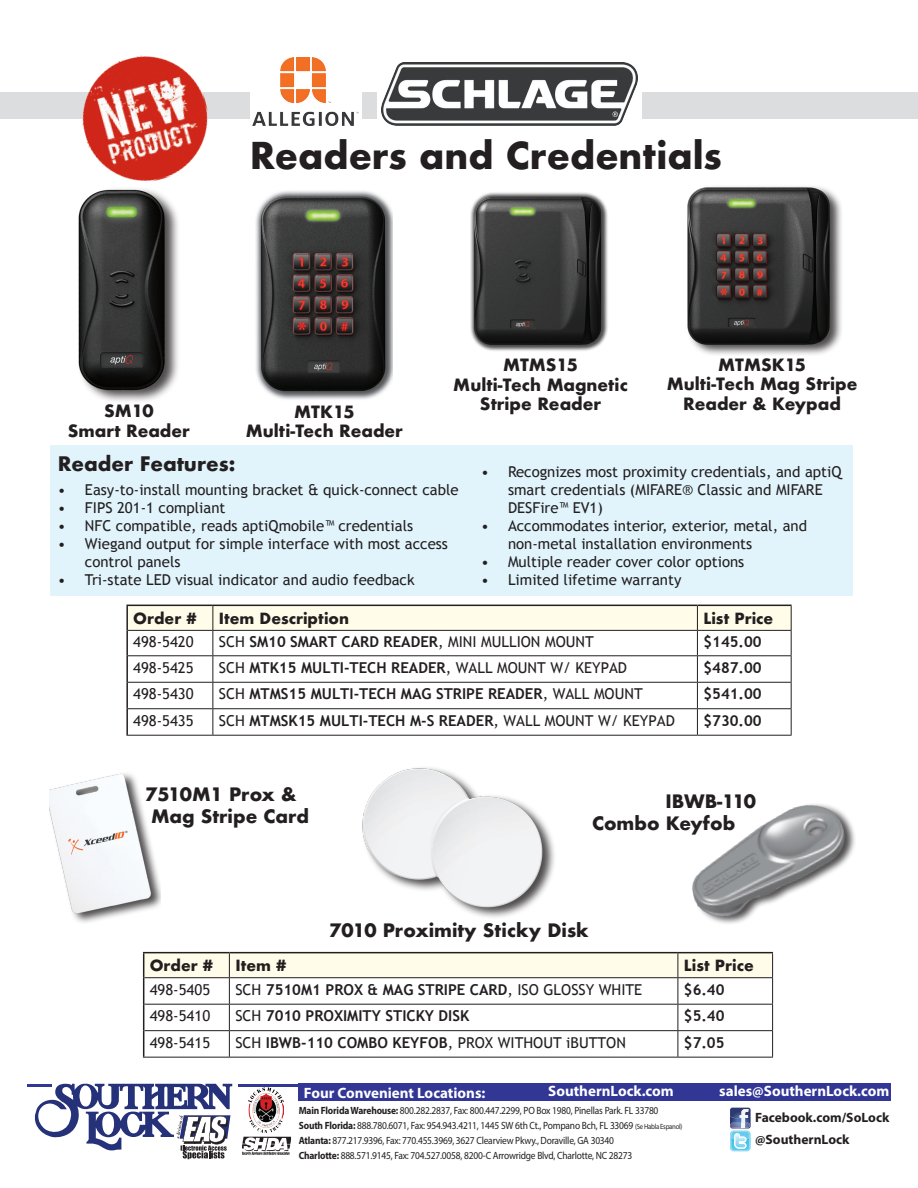
<style>
.page{position:relative;width:918px;height:1188px;background:#fff}
.page>*{position:absolute;margin:0;border:0;box-sizing:border-box;transform-origin:0 0}
.t1{font:700 36px "Futura";color:#231f20}
.t2{font:700 19.5px "Futura";color:#231f20}
.t3{font:700 18px "Futura";color:#231f20}
.t4{font:700 16.5px/19.8px "Futura";color:#231f20;text-align:center}
.t5{font:15px/18px "Trebuchet MS";color:#231f20}
.t6{font:700 15px "Trebuchet MS";color:#231f20}
.t7{font:700 15px "Myriad Pro";color:#fff}
.t8{font:700 15px "Futura";color:#231f20}
.t9{font:700 13.5px "Myriad Pro";color:#231f20}
.t10{font:10.5px "Myriad Pro";letter-spacing:-.02em;color:#231f20;scale:.9 1}
.s1{font-weight:700}
.s2{font-weight:400}
.s3{font-size:7.5px}
</style>
<div class="page">
<div style="left:50px;top:446px;width:802px;height:150px;background:#e1f4fc"></div>
<hr style="left:143px;top:1057px;width:86px;height:1px;background:#231f20">
<hr style="left:229px;top:1057px;width:449px;height:1px;background:#231f20">
<hr style="left:678px;top:1057px;width:95px;height:1px;background:#231f20">
<hr style="left:143px;top:952px;width:86px;height:1px;background:#231f20">
<hr style="left:229px;top:952px;width:449px;height:1px;background:#231f20">
<hr style="left:678px;top:952px;width:95px;height:1px;background:#231f20">
<svg style="left:143px;top:953px;width:630px;height:104px"></svg>
<img style="left:256px;top:191px;width:137px;height:209px">
<img style="left:470px;top:192px;width:138px;height:159px">
<img style="left:687px;top:186px;width:155px;height:169px">
<div style="left:0;top:92px;width:918px;height:26px;background:#dcdddf"></div>
<img style="left:75px;top:55px;width:140px;height:127px">
<div style="left:377px;top:63px;width:264px;height:65px;background:#fff"></div>
<img style="left:381px;top:63px;width:257px;height:63px">
<hr style="left:126px;top:735px;width:87px;height:1px;background:#231f20">
<hr style="left:213px;top:735px;width:484px;height:1px;background:#231f20">
<hr style="left:697px;top:735px;width:95px;height:1px;background:#231f20">
<hr style="left:126px;top:605px;width:87px;height:1px;background:#231f20">
<hr style="left:126px;top:606px;width:2px;height:24px;background:#231f20">
<svg style="left:127px;top:605px;width:665px;height:130px"></svg>
<hr style="left:128px;top:630px;width:85px;height:1px;background:#231f20">
<hr style="left:213px;top:630px;width:484px;height:1px;background:#231f20">
<hr style="left:697px;top:630px;width:95px;height:1px;background:#231f20">
<hr style="left:126px;top:630px;width:2px;height:26px;background:#231f20">
<hr style="left:126px;top:656px;width:2px;height:26px;background:#231f20">
<hr style="left:126px;top:682px;width:2px;height:27px;background:#231f20">
<hr style="left:126px;top:709px;width:2px;height:26px;background:#231f20">
<img style="left:78px;top:189px;width:100px;height:212px">
<img style="left:362px;top:767px;width:193px;height:151px">
<img style="left:50px;top:773px;width:111px;height:150px">
<img style="left:692px;top:804px;width:163px;height:120px">
<div style="left:250px;top:53px;width:112px;height:75px;background:#fff"></div>
<img style="left:252px;top:57px;width:107px;height:68px">
<div style="left:299px;top:1084px;width:592px;height:17px;background:#323695"></div>
<hr style="left:238px;top:1084px;width:62px;height:3px;background:#323695">
<hr style="left:27px;top:1084px;width:25px;height:3px;background:#323695">
<svg style="left:243px;top:1136px;width:49px;height:2px"></svg>
<img style="left:242px;top:1137px;width:49px;height:19px">
<svg style="left:35px;top:1084px;width:197px;height:75px"></svg>
<img style="left:249px;top:1088px;width:35px;height:45px">
<svg style="left:730px;top:1108px;width:21px;height:43px"></svg>
<p class="t1" style="left:250px;top:130px;width:474px">Readers and Credentials</p>
<p class="t4" style="left:104px;top:401px;width:51px">SM10</p>
<p class="t4" style="left:68px;top:421px;width:124px">Smart Reader</p>
<p class="t4" style="left:294px;top:401px;width:62px">MTK15</p>
<p class="t4" style="left:246px;top:421px;width:159px">Multi-Tech Reader</p>
<p class="t4" style="left:503px;top:355px;width:77px">MTMS15</p>
<p class="t4" style="left:453px;top:374px;width:176px">Multi-Tech Magnetic<br>Stripe Reader</p>
<p class="t4" style="left:718px;top:354px;width:90px">MTMSK15</p>
<p class="t4" style="left:667px;top:374px;width:192px">Multi-Tech Mag Stripe<br>Reader &amp; Keypad</p>
<p class="t2" style="left:58px;top:449px;width:179px">Reader Features:</p>
<p class="t5" style="left:58px;top:481px;width:402px">• Easy-to-install mounting bracket &amp; quick-connect cable</p>
<p class="t5" style="left:58px;top:499px;width:169px">• FIPS 201-1 compliant</p>
<p class="t5" style="left:58px;top:517px;width:357px">• NFC compatible, reads aptiQmobile™ credentials</p>
<p class="t5" style="left:85px;top:535px;width:365px;text-indent:-27px">• Wiegand output for simple interface with most access control panels</p>
<p class="t5" style="left:58px;top:571px;width:358px">• Tri-state LED visual indicator and audio feedback</p>
<p class="t8" style="left:133px;top:607px;width:65px">Order #</p>
<p class="t8" style="left:219px;top:607px;width:132px">Item Description</p>
<p class="t8" style="left:703px;top:607px;width:71px">List Price</p>
<p class="t5" style="left:133px;top:633px;width:62px">498-5420</p>
<p class="t5" style="left:219px;top:633px;width:376px">SCH <span class="s1">SM10 SMART CARD READER</span>, MINI MULLION MOUNT</p>
<p class="t6" style="left:703px;top:633px;width:60px">$145.00</p>
<p class="t5" style="left:133px;top:659px;width:62px">498-5425</p>
<p class="t5" style="left:219px;top:659px;width:410px">SCH <span class="s1">MTK15 MULTI-TECH READER</span>, WALL MOUNT W/ KEYPAD</p>
<p class="t6" style="left:703px;top:658px;width:60px">$487.00</p>
<p class="t5" style="left:133px;top:685px;width:62px">498-5430</p>
<p class="t6" style="left:219px;top:685px;width:425px"><span class="s2">SCH</span> MTMS15 MULTI-TECH MAG STRIPE READER<span class="s2">, WALL MOUNT</span></p>
<p class="t6" style="left:703px;top:685px;width:60px">$541.00</p>
<p class="t5" style="left:133px;top:712px;width:62px">498-5435</p>
<p class="t6" style="left:219px;top:711px;width:458px"><span class="s2">SCH</span> MTMSK15 MULTI-TECH M-S READER<span class="s2">, WALL MOUNT W/ KEYPAD</span></p>
<p class="t6" style="left:703px;top:711px;width:60px">$730.00</p>
<p class="t5" style="left:508px;top:463px;width:335px;text-indent:-27px">• Recognizes most proximity credentials, and aptiQ smart credentials (MIFARE® Classic and MIFARE<br>DESFire™ EV1)</p>
<p class="t5" style="left:508px;top:517px;width:301px;text-indent:-27px">• Accommodates interior, exterior, metal, and non-metal installation environments</p>
<p class="t5" style="left:481px;top:553px;width:265px">• Multiple reader cover color options</p>
<p class="t5" style="left:481px;top:571px;width:202px">• Limited lifetime warranty</p>
<p class="t3" style="left:145px;top:781px;width:153px">7510M1 Prox &amp;</p>
<p class="t3" style="left:151px;top:803px;width:159px">Mag Stripe Card</p>
<p class="t3" style="left:665px;top:788px;width:92px">IBWB-110</p>
<p class="t3" style="left:592px;top:810px;width:145px">Combo Keyfob</p>
<p class="t3" style="left:329px;top:917px;width:261px">7010 Proximity Sticky Disk</p>
<p class="t8" style="left:150px;top:955px;width:65px">Order #</p>
<p class="t8" style="left:235px;top:955px;width:52px">Item #</p>
<p class="t8" style="left:684px;top:955px;width:71px">List Price</p>
<p class="t5" style="left:150px;top:981px;width:62px">498-5405</p>
<p class="t6" style="left:235px;top:980px;width:408px"><span class="s2">SCH</span> 7510M1 PROX &amp; MAG STRIPE CARD<span class="s2">, ISO GLOSSY WHITE</span></p>
<p class="t6" style="left:684px;top:980px;width:42px">$6.40</p>
<p class="t5" style="left:150px;top:1007px;width:62px">498-5410</p>
<p class="t6" style="left:235px;top:1007px;width:236px"><span class="s2">SCH</span> 7010 PROXIMITY STICKY DISK</p>
<p class="t6" style="left:684px;top:1007px;width:42px">$5.40</p>
<p class="t5" style="left:150px;top:1034px;width:62px">498-5415</p>
<p class="t5" style="left:235px;top:1034px;width:392px">SCH <span class="s1">IBWB-110 COMBO KEYFOB</span>, PROX WITHOUT iBUTTON</p>
<p class="t6" style="left:684px;top:1033px;width:42px">$7.05</p>
<p class="t7" style="left:304px;top:1083px;width:183px">Four Convenient Locations:</p>
<p class="t7" style="left:548px;top:1081px;width:127px">SouthernLock.com</p>
<p class="t7" style="left:719px;top:1081px;width:172px">sales@SouthernLock.com</p>
<p class="t9" style="left:755px;top:1108px;width:136px">Facebook.com/SoLock</p>
<p class="t9" style="left:755px;top:1131px;width:96px">@SouthernLock</p>
<p class="t10" style="left:299px;top:1104px;width:401px"><span class="s1">Main Florida Warehouse:</span> 800.282.2837, Fax: 800.447.2299, PO Box 1980, Pinellas Park. FL 33780</p>
<p class="t10" style="left:299px;top:1119px;width:428px"><span class="s1">South Florida:</span> 888.780.6071, Fax: 954.943.4211, 1445 SW 6th Ct., Pompano Bch, FL 33069 <span class="s3">(Se Habla Espanol)</span></p>
<p class="t10" style="left:299px;top:1134px;width:352px"><span class="s1">Atlanta:</span> 877.217.9396, Fax: 770.455.3969, 3627 Clearview Pkwy., Doraville, GA 30340</p>
<p class="t10" style="left:299px;top:1149px;width:372px"><span class="s1">Charlotte:</span> 888.571.9145, Fax: 704.527.0058, 8200-C Arrowridge Blvd, Charlotte, NC 28273</p>
</div>
